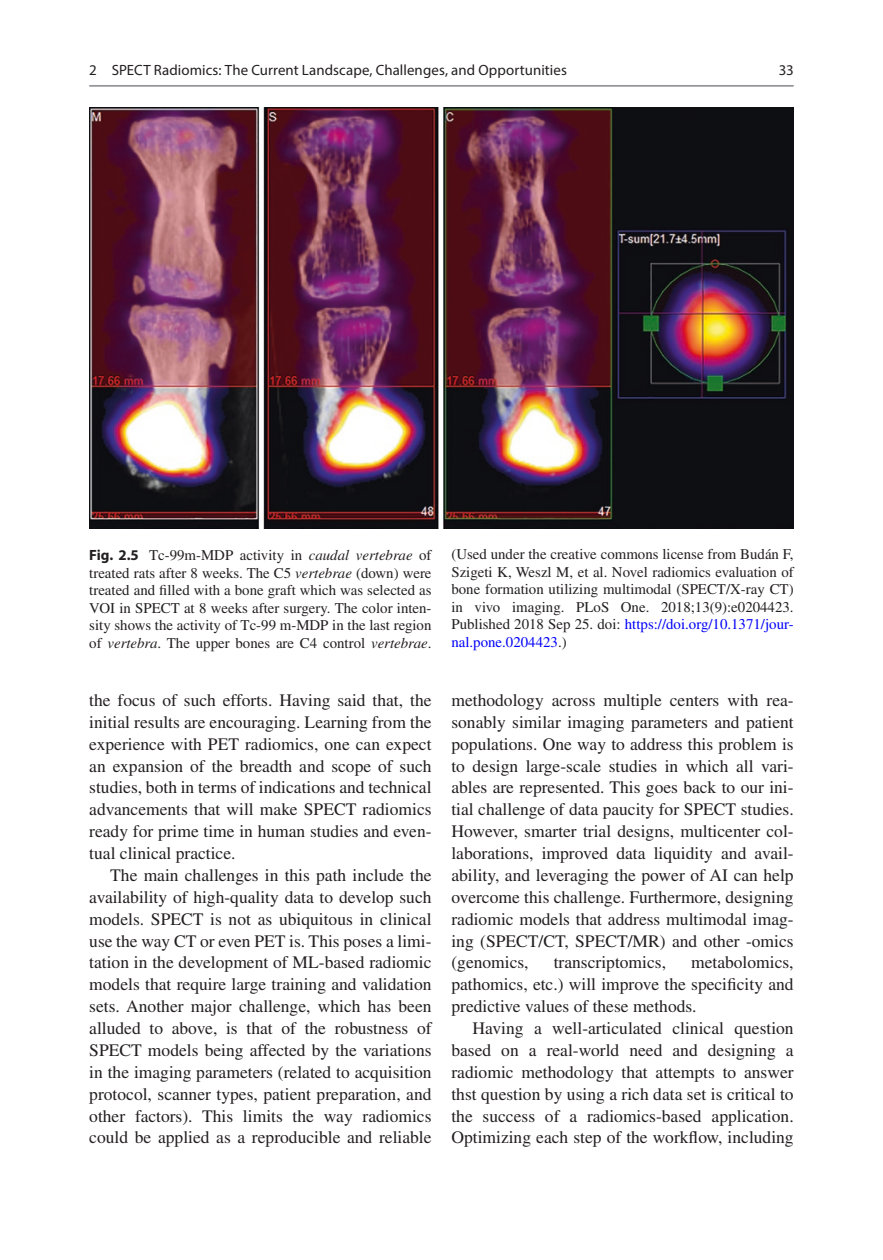
<style>
.page{position:relative;width:883px;height:1260px;background:#fff}
.page>*{position:absolute;margin:0;border:0;box-sizing:border-box;transform-origin:0 0}
.t1{font:17.5px/21.9px "Times LT Std";color:#231f20;text-align:justify}
.t2{font:14.88px/17.5px "Times LT Std";color:#231f20;text-align:justify}
.t3{font:14.88px "Myriad Pro Regular 3";letter-spacing:.01em;color:#231f20}
.t4{font:14.88px "Myriad Pro";color:#231f20}
.s1{font-family:"Myriad Pro";font-weight:700}
.s2{font-style:italic}
.s3{color:#0000fa}
</style>
<div class="page">
<img style="left:90px;top:107px;width:703px;height:422px">
<hr style="left:89px;top:85px;width:705px;height:2px;background:#939598">
<p class="t3" style="left:89px;top:61px;width:479px">2 SPECT Radiomics: The Current Landscape, Challenges, and Opportunities</p>
<p class="t4" style="left:779px;top:61px;width:16px">33</p>
<p class="t2" style="left:89px;top:546px;width:344px"><span class="s1">Fig. 2.5</span> Tc-99m-MDP activity in <span class="s2">caudal vertebrae</span> of treated rats after 8 weeks. The C5 <span class="s2">vertebrae</span> (down) were treated and filled with a bone graft which was selected as VOI in SPECT at 8 weeks after surgery. The color inten&shy;sity shows the activity of Tc-99 m-MDP in the last region of <span class="s2">vertebra</span>. The upper bones are C4 control <span class="s2">vertebrae</span>.</p>
<p class="t2" style="left:451px;top:545px;width:344px">(Used under the creative commons license from Budán F, Szigeti K, Weszl M, et al. Novel radiomics evaluation of bone formation utilizing multimodal (SPECT/X-ray CT) in vivo imaging. PLoS One. 2018;13(9):e0204423.<br>Published 2018 Sep 25. doi: <span class="s3">https://doi.org/10.1371/jour&shy;nal.pone.0204423</span>.)</p>
<p class="t1" style="left:89px;top:689px;width:344px">the focus of such efforts. Having said that, the initial results are encouraging. Learning from the experience with PET radiomics, one can expect an expansion of the breadth and scope of such studies, both in terms of indications and technical advancements that will make SPECT radiomics ready for prime time in human studies and even&shy;tual clinical practice.</p>
<p class="t1" style="left:89px;top:864px;width:344px;text-indent:21px">The main challenges in this path include the availability of high-quality data to develop such models. SPECT is not as ubiquitous in clinical use the way CT or even PET is. This poses a limi&shy;tation in the development of ML-based radiomic models that require large training and validation sets. Another major challenge, which has been alluded to above, is that of the robustness of SPECT models being affected by the variations in the imaging parameters (related to acquisition protocol, scanner types, patient preparation, and other factors). This limits the way radiomics could be applied as a reproducible and reliable</p>
<p class="t1" style="left:451px;top:689px;width:344px">methodology across multiple centers with rea&shy;sonably similar imaging parameters and patient populations. One way to address this problem is to design large-scale studies in which all vari&shy;ables are represented. This goes back to our ini&shy;tial challenge of data paucity for SPECT studies.<br>However, smarter trial designs, multicenter col&shy;laborations, improved data liquidity and avail&shy;ability, and leveraging the power of AI can help overcome this challenge. Furthermore, designing radiomic models that address multimodal imag&shy;ing (SPECT/CT, SPECT/MR) and other -omics (genomics,</p>
<p class="t1" style="left:451px;top:951px;width:344px;text-indent:240px">metabolomics, pathomics, etc.) will improve the specificity and predictive values of these methods.</p>
<p class="t1" style="left:451px;top:1017px;width:344px;text-indent:21px">Having a well-articulated clinical question based on a real-world need and designing a radiomic methodology that attempts to answer thst question by using a rich data set is critical to the success of a radiomics-based application.<br>Optimizing each step of the workflow, including</p>
<p class="t1" style="left:554px;top:951px;width:114px">transcriptomics,</p>
</div>
